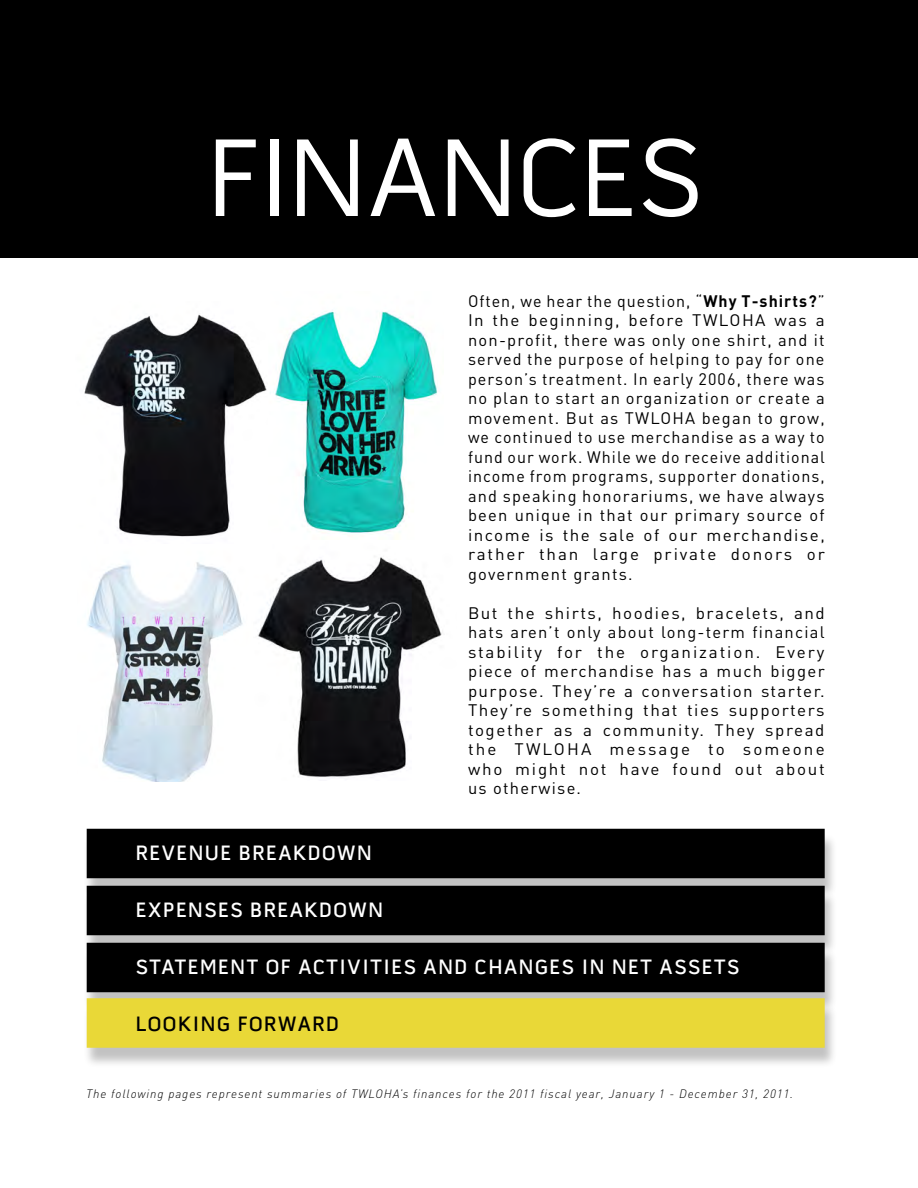
<style>
.page{position:relative;width:918px;height:1188px;background:#fff}
.page>*{position:absolute;margin:0;border:0;box-sizing:border-box;transform-origin:0 0}
.t1{font:112.5px "Pill Gothic 600 mg";color:#fff}
.t2{font:600 21px "Pill Gothic 600 mg";letter-spacing:.075em;color:#fff}
.t3{font:600 21px "Pill Gothic 600 mg";letter-spacing:.075em;color:#000}
.t4{font:16.5px/19.5px "DIN Pro";letter-spacing:.105em;color:#000;text-align:justify}
.t5{font:italic 300 12px "DIN Pro";letter-spacing:.075em;color:#000}
.s1{font-weight:700}
</style>
<div class="page">
<img style="left:87px;top:557px;width:356px;height:224px">
<img style="left:84px;top:314px;width:183px;height:223px">
<img style="left:270px;top:310px;width:167px;height:223px">
<div style="left:83px;top:947px;width:755px;height:66px;background:#000;opacity:.24"></div>
<div style="left:87px;top:956px;width:738px;height:36px;background:#000"></div>
<div style="left:83px;top:1003px;width:755px;height:65px;background:#000;opacity:.24"></div>
<div style="left:87px;top:998px;width:738px;height:50px;background:#e9d837"></div>
<div style="left:83px;top:890px;width:755px;height:66px;background:#000;opacity:.24"></div>
<div style="left:87px;top:899px;width:738px;height:36px;background:#000"></div>
<div style="left:83px;top:833px;width:755px;height:66px;background:#000;opacity:.24"></div>
<div style="left:87px;top:829px;width:738px;height:49px;background:#000"></div>
<div style="left:0;top:0;width:918px;height:257px;background:#000"></div>
<h1 class="t1" style="left:207px;top:112px;width:497px">FINANCES</h1>
<p class="t2" style="left:136px;top:840px;width:238px">REVENUE BREAKDOWN</p>
<p class="t2" style="left:136px;top:897px;width:249px">EXPENSES BREAKDOWN</p>
<p class="t4" style="left:468px;top:290px;width:358px">Often, we hear the question, “<span class="s1">Why T-shirts?</span>” In the beginning, before TWLOHA was a non-profit, there was only one shirt, and it served the purpose of helping to pay for one person’s treatment. In early 2006, there was no plan to start an organization or create a movement. But as TWLOHA began to grow, we continued to use merchandise as a way to fund our work. While we do receive additional income from programs, supporter donations, and speaking honorariums, we have always been unique in that our primary source of income is the sale of our merchandise, rather than large private donors or government grants.</p>
<p class="t4" style="left:468px;top:602px;width:358px">But the shirts, hoodies, bracelets, and hats aren’t only about long-term financial stability for the organization. Every piece of merchandise has a much bigger purpose. They’re a conversation starter.<br>They’re something that ties supporters together as a community. They spread the TWLOHA message to someone who might not have found out about us otherwise.</p>
<p class="t2" style="left:136px;top:954px;width:605px">STATEMENT OF ACTIVITIES AND CHANGES IN NET ASSETS</p>
<p class="t3" style="left:136px;top:1011px;width:205px">LOOKING FORWARD</p>
<p class="t5" style="left:86px;top:1086px;width:709px">The following pages represent summaries of TWLOHA’s finances for the 2011 fiscal year, January 1 - December 31, 2011.</p>
</div>
